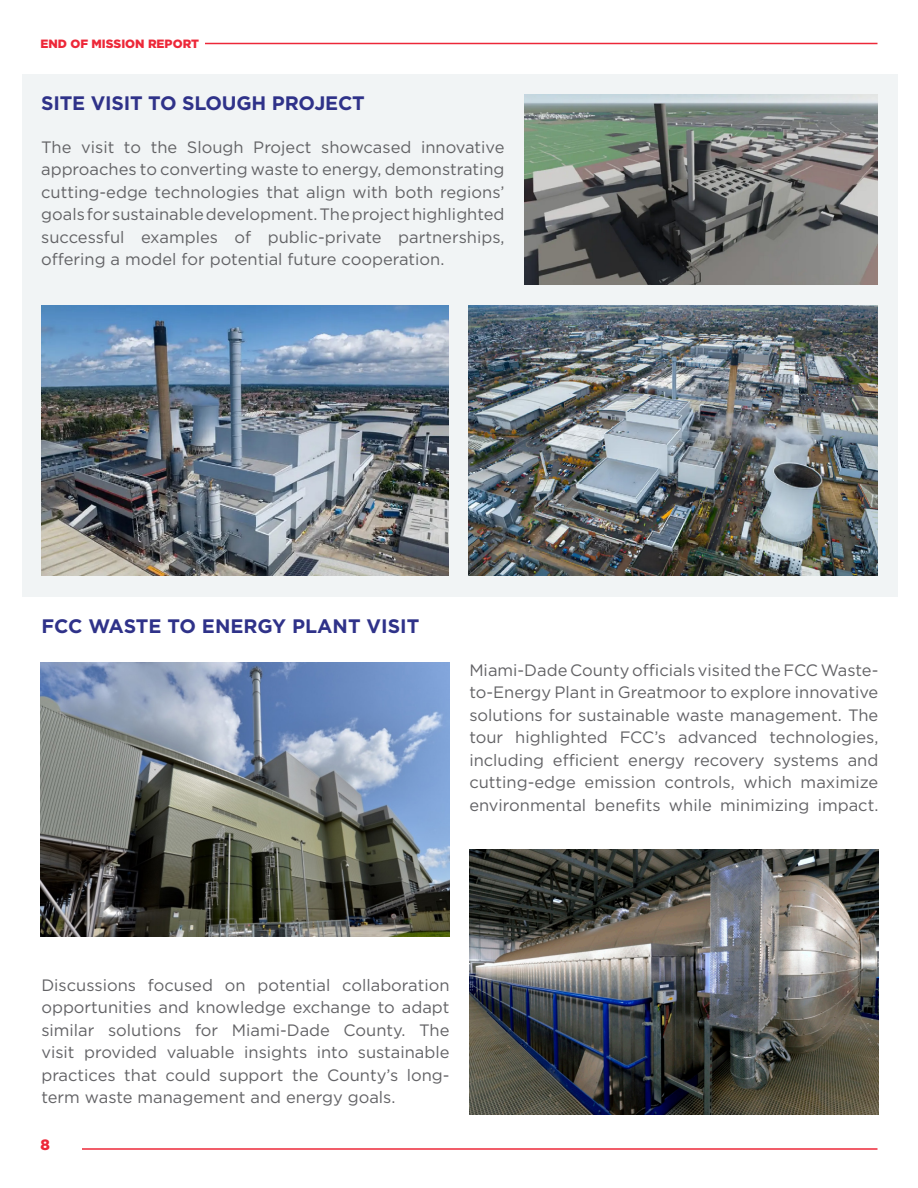
<style>
.page{position:relative;width:918px;height:1188px;background:#fff}
.page>*{position:absolute;margin:0;border:0;box-sizing:border-box;transform-origin:0 0}
.Body{font:700 19.5px "Gotham";letter-spacing:-.01em;color:#2f3289}
.Body-2{font:16.5px/22.5px "Gotham";color:#636366;text-align:justify}
.t1{font:900 15px "Gotham";color:#ed2839}
.t2{font:900 12px "Gotham";color:#ed2839}
</style>
<div class="page">
<hr style="left:82px;top:1148px;width:796px;height:2px;background:#ed2839">
<hr style="left:63px;top:43px;width:814px;height:1px;background:#ed2839">
<div style="left:40px;top:38px;width:165px;height:29px;background:#fff"></div>
<div style="left:22px;top:74px;width:875px;height:522px;background:#f1f4f5"></div>
<img style="left:470px;top:850px;width:408px;height:264px">
<img style="left:40px;top:662px;width:409px;height:274px">
<img style="left:469px;top:306px;width:409px;height:270px">
<img style="left:525px;top:94px;width:353px;height:190px">
<img style="left:41px;top:306px;width:407px;height:270px">
<p class="t2" style="left:40px;top:35px;width:160px">END OF MISSION REPORT</p>
<p class="Body" style="left:41px;top:90px;width:325px">SITE VISIT TO SLOUGH PROJECT</p>
<p class="Body-2" style="left:41px;top:135px;width:465px">The visit to the Slough Project showcased innovative approaches to converting waste to energy, demonstrating cutting-edge technologies that align with both regions’ goals for sustainable development. The project highlighted successful examples of public-private partnerships, offering a model for potential future cooperation.</p>
<p class="Body" style="left:41px;top:613px;width:379px">FCC WASTE TO ENERGY PLANT VISIT</p>
<p class="Body-2" style="left:469px;top:658px;width:411px">Miami-Dade County officials visited the FCC Waste&shy;to-Energy Plant in Greatmoor to explore innovative solutions for sustainable waste management. The tour highlighted FCC’s advanced technologies, including efficient energy recovery systems and cutting-edge emission controls, which maximize environmental benefits while minimizing impact.</p>
<p class="Body-2" style="left:41px;top:973px;width:410px">Discussions focused on potential collaboration opportunities and knowledge exchange to adapt similar solutions for Miami-Dade County. The visit provided valuable insights into sustainable practices that could support the County’s long&shy;term waste management and energy goals.</p>
<p class="t1" style="left:40px;top:1134px;width:11px">8</p>
</div>
